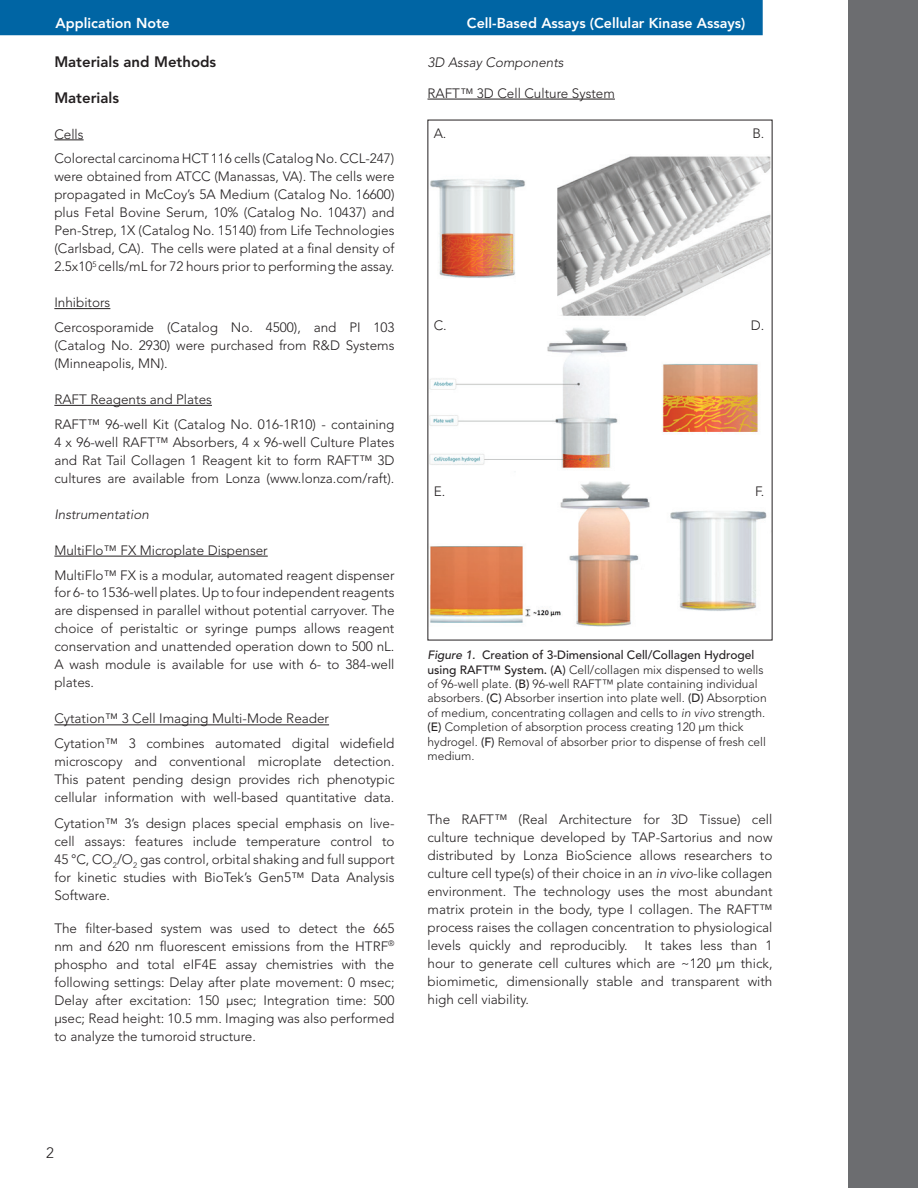
<style>
.page{position:relative;width:918px;height:1188px;background:#fff}
.page>*{position:absolute;margin:0;border:0;box-sizing:border-box;transform-origin:0 0}
.t1{font:800 15px "Avenir LT Std";color:#231f20}
.t2{font:300 15px "Avenir LT Std";color:#231f20}
.t3{font:800 14.25px "Avenir LT Std";color:#fff}
.t4{font:300 13.5px/18px "Avenir LT Std";color:#231f20;text-align:justify}
.t5{font:italic 300 13.5px "Avenir LT Std";color:#231f20}
.t6{font:300 12px/14.4px "Avenir LT Std";color:#231f20}
.s1{font-weight:500;font-style:italic}
.s2{font-weight:500}
.s3{font-style:italic}
</style>
<div class="page">
<div style="left:848px;top:0;width:70px;height:1188px;background:#6c6d70"></div>
<div style="left:0;top:0;width:763px;height:35px;background:#0065a4"></div>
<hr style="left:54px;top:140px;width:30px;height:1px;background:#231f20">
<hr style="left:54px;top:308px;width:56px;height:1px;background:#231f20">
<hr style="left:54px;top:405px;width:158px;height:1px;background:#231f20">
<hr style="left:54px;top:556px;width:214px;height:1px;background:#231f20">
<hr style="left:54px;top:725px;width:275px;height:1px;background:#231f20">
<img style="left:430px;top:156px;width:340px;height:471px">
<hr style="left:428px;top:99px;width:187px;height:1px;background:#231f20">
<p class="t3" style="left:56px;top:15px;width:116px">Application Note</p>
<p class="t1" style="left:54px;top:52px;width:163px">Materials and Methods</p>
<p class="t1" style="left:54px;top:88px;width:66px">Materials</p>
<p class="t4" style="left:54px;top:122px;width:342px;line-height:24.8px">Cells<br>Colorectal carcinoma HCT 116 cells (Catalog No. CCL-247)</p>
<p class="t4" style="left:54px;top:168px;width:342px">were obtained from ATCC (Manassas, VA). The cells were propagated in McCoy’s 5A Medium (Catalog No. 16600) plus Fetal Bovine Serum, 10% (Catalog No. 10437) and Pen-Strep, 1X (Catalog No. 15140) from Life Technologies (Carlsbad, CA). The cells were plated at a final density of 2.5x10<sup>5</sup> cells/mL for 72 hours prior to performing the assay.</p>
<p class="t4" style="left:54px;top:290px;width:342px;line-height:24.8px">Inhibitors<br>Cercosporamide (Catalog No. 4500), and PI 103</p>
<p class="t4" style="left:54px;top:336px;width:342px">(Catalog No. 2930) were purchased from R&amp;D Systems (Minneapolis, MN).</p>
<p class="t4" style="left:54px;top:387px;width:342px;line-height:24.8px">RAFT Reagents and Plates<br>RAFT™ 96-well Kit (Catalog No. 016-1R10) - containing</p>
<p class="t4" style="left:54px;top:433px;width:342px">4 x 96-well RAFT™ Absorbers, 4 x 96-well Culture Plates and Rat Tail Collagen 1 Reagent kit to form RAFT™ 3D cultures are available from Lonza (www.lonza.com/raft).</p>
<p class="t5" style="left:54px;top:506px;width:96px">Instrumentation</p>
<p class="t4" style="left:54px;top:538px;width:342px;line-height:24.8px">MultiFlo™ FX Microplate Dispenser<br>MultiFlo™ FX is a modular, automated reagent dispenser</p>
<p class="t4" style="left:54px;top:584px;width:342px">for 6- to 1536-well plates. Up to four independent reagents are dispensed in parallel without potential carryover. The choice of peristaltic or syringe pumps allows reagent conservation and unattended operation down to 500 nL.<br>A wash module is available for use with 6- to 384-well plates.</p>
<p class="t4" style="left:54px;top:707px;width:342px;line-height:24.8px">Cytation™ 3 Cell Imaging Multi-Mode Reader<br>Cytation™ 3 combines automated digital widefield</p>
<p class="t4" style="left:54px;top:753px;width:342px">microscopy and conventional microplate detection.<br>This patent pending design provides rich phenotypic cellular information with well-based quantitative data.</p>
<p class="t4" style="left:54px;top:814px;width:342px">Cytation™ 3’s design places special emphasis on live&shy;cell assays: features include temperature control to 45 °C, CO<sub>2</sub>/O<sub>2</sub> gas control, orbital shaking and full support for kinetic studies with BioTek’s Gen5™ Data Analysis Software.</p>
<p class="t4" style="left:54px;top:919px;width:342px">The filter-based system was used to detect the 665 nm and 620 nm fluorescent emissions from the HTRF<sup>® </sup>phospho and total eIF4E assay chemistries with the following settings: Delay after plate movement: 0 msec; Delay after excitation: 150 μsec; Integration time: 500 μsec; Read height: 10.5 mm. Imaging was also performed to analyze the tumoroid structure.</p>
<p class="t3" style="left:467px;top:15px;width:280px">Cell-Based Assays (Cellular Kinase Assays)</p>
<p class="t5" style="left:428px;top:54px;width:138px">3D Assay Components</p>
<p class="t4" style="left:428px;top:84px;width:189px">RAFT™ 3D Cell Culture System</p>
<p class="t4" style="left:434px;top:124px;width:14px">A.</p>
<p class="t4" style="left:752px;top:124px;width:14px">B.</p>
<p class="t4" style="left:434px;top:316px;width:15px">C.</p>
<p class="t4" style="left:434px;top:482px;width:13px">E.</p>
<p class="t4" style="left:751px;top:316px;width:15px">D.</p>
<p class="t4" style="left:755px;top:482px;width:11px">F.</p>
<p class="t6" style="left:428px;top:648px;width:341px"><span class="s1">Figure 1.</span> <span class="s2">Creation of 3-Dimensional Cell/Collagen Hydrogel using RAFT™ System. (A)</span> Cell/collagen mix dispensed to wells of 96-well plate. <span class="s2">(B)</span> 96-well RAFT™ plate containing individual absorbers. <span class="s2">(C)</span> Absorber insertion into plate well. <span class="s2">(D)</span> Absorption of medium, concentrating collagen and cells to <span class="s3">in vivo</span> strength. <span class="s2">(E)</span> Completion of absorption process creating 120 µm thick hydrogel. <span class="s2">(F)</span> Removal of absorber prior to dispense of fresh cell medium.</p>
<p class="t4" style="left:428px;top:810px;width:347px">The RAFT™ (Real Architecture for 3D Tissue) cell culture technique developed by TAP-Sartorius and now distributed by Lonza BioScience allows researchers to culture cell type(s) of their choice in an <span class="s3">in vivo</span>-like collagen environment. The technology uses the most abundant matrix protein in the body, type I collagen. The RAFT™ process raises the collagen concentration to physiological levels quickly and reproducibly. It takes less than 1 hour to generate cell cultures which are ~120 µm thick, biomimetic, dimensionally stable and transparent with high cell viability.</p>
<p class="t2" style="left:46px;top:1144px;width:9px">2</p>
</div>
